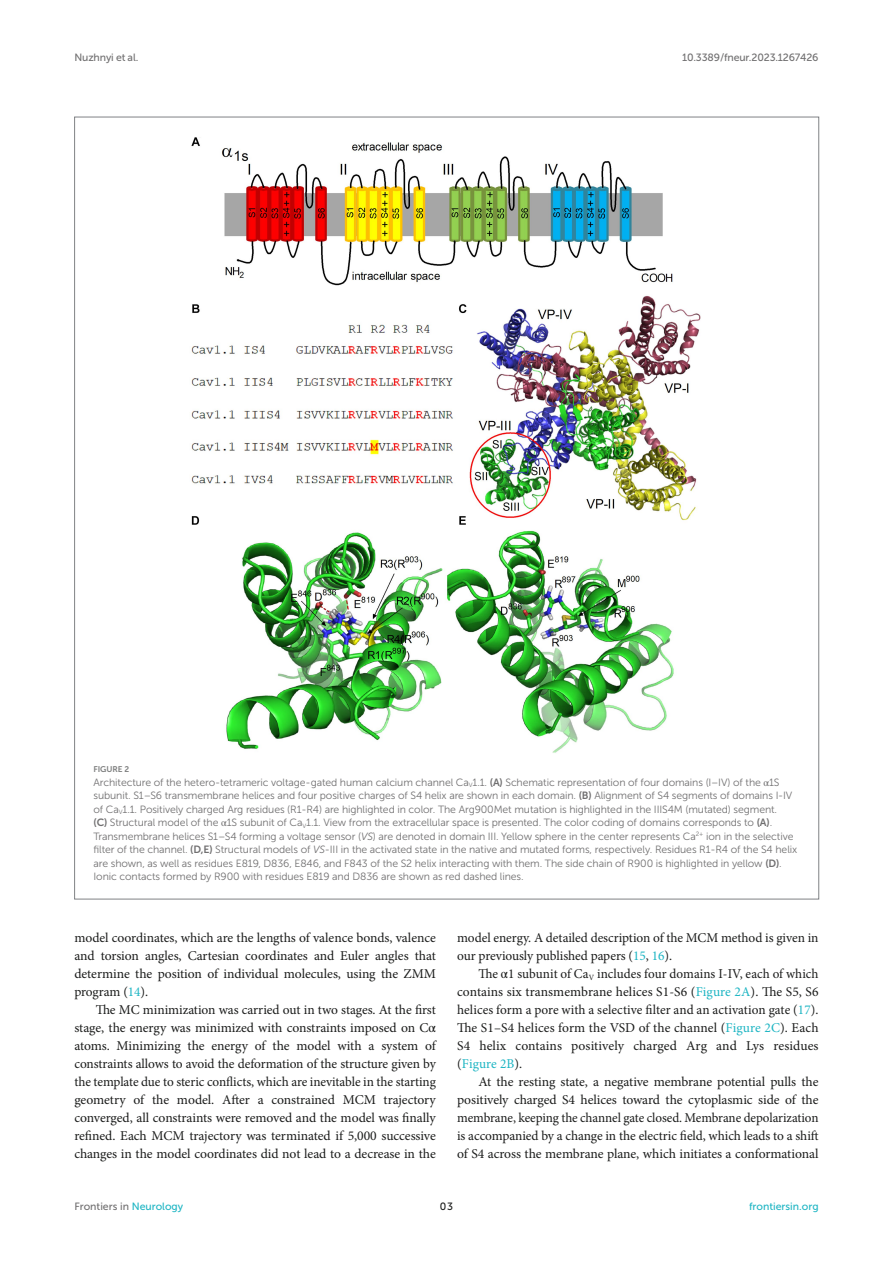
<style>
.page{position:relative;width:893px;height:1263px;background:#fff}
.page>*{position:absolute;margin:0;border:0;box-sizing:border-box;transform-origin:0 0}
.TEXT{font:13.5px/18px "Minion Pro";letter-spacing:-.005em;color:#1b1c1b;text-align:justify}
.FIG_LEG{font:10.5px/13.5px "Museo Sans 300";letter-spacing:-.01em;color:#706f70}
.t1{font:10.5px "Museo Sans 500";letter-spacing:-.015em;color:#706f70}
.t2{font:10.5px "Museo Sans 500";color:#1db5c3}
.t3{font:10.5px "Museo Sans 500";color:#1b1c1b}
.FIG_HD{font:8.25px "Museo Sans 700";letter-spacing:-.01em;color:#7e7f7f}
.s1{font-family:"Museo Sans 700"}
.s2{font-family:"STIX General"}
.s3{font-style:italic}
.s4{color:#1db5c3}
</style>
<div class="page">
<img style="left:191px;top:137px;width:510px;height:616px">
<p class="t1" style="left:74px;top:51px;width:65px">Nuzhnyi et al.</p>
<p class="t1" style="left:682px;top:51px;width:138px">10.3389/fneur.2023.1267426</p>
<p class="FIG_HD" style="left:94px;top:765px;width:37px">FIGURE 2</p>
<p class="FIG_LEG" style="left:94px;top:775px;width:705px">Architecture of the hetero-tetrameric voltage-gated human calcium channel Ca<sub>V</sub>1.1. <span class="s1">(A)</span> Schematic representation of four domains (I–IV) of the <span class="s2">α</span>1S subunit. S1–S6 transmembrane helices and four positive charges of S4 helix are shown in each domain. <span class="s1">(B)</span> Alignment of S4 segments of domains I-IV of Ca<sub>V</sub>1.1. Positively charged Arg residues (R1-R4) are highlighted in color. The Arg900Met mutation is highlighted in the IIIS4M (mutated) segment.<br><span class="s1">(C)</span> Structural model of the <span class="s2">α</span>1S subunit of Ca<sub>V</sub>1.1. View from the extracellular space is presented. The color coding of domains corresponds to <span class="s1">(A)</span>.<br>Transmembrane helices S1–S4 forming a voltage sensor (<span class="s3">VS</span>) are denoted in domain III. Yellow sphere in the center represents Ca<sup>2+</sup> ion in the selective filter of the channel. <span class="s1">(D,E)</span> Structural models of <span class="s3">VS</span>-III in the activated state in the native and mutated forms, respectively. Residues R1-R4 of the S4 helix are shown, as well as residues E819, D836, E846, and F843 of the S2 helix interacting with them. The side chain of R900 is highlighted in yellow <span class="s1">(D)</span>.<br>Ionic contacts formed by R900 with residues E819 and D836 are shown as red dashed lines.</p>
<p class="TEXT" style="left:74px;top:929px;width:363px">model coordinates, which are the lengths of valence bonds, valence and torsion angles, Cartesian coordinates and Euler angles that determine the position of individual molecules, using the ZMM program (<span class="s4">14</span>).</p>
<p class="TEXT" style="left:74px;top:1001px;width:363px;text-indent:21px">The MC minimization was carried out in two stages. At the first stage, the energy was minimized with constraints imposed on C<span class="s2">α </span>atoms. Minimizing the energy of the model with a system of constraints allows to avoid the deformation of the structure given by the template due to steric conflicts, which are inevitable in the starting geometry of the model. After a constrained MCM trajectory converged, all constraints were removed and the model was finally refined. Each MCM trajectory was terminated if 5,000 successive changes in the model coordinates did not lead to a decrease in the</p>
<p class="TEXT" style="left:457px;top:929px;width:363px">model energy. A detailed description of the MCM method is given in our previously published papers (<span class="s4">15</span>, <span class="s4">16</span>).</p>
<p class="TEXT" style="left:457px;top:965px;width:363px;text-indent:21px">The <span class="s2">α</span>1 subunit of Ca<sub>V</sub> includes four domains I-IV, each of which contains six transmembrane helices S1-S6 (<span class="s4">Figure 2A</span>). The S5, S6 helices form a pore with a selective filter and an activation gate (<span class="s4">17</span>).<br>The S1–S4 helices form the VSD of the channel (<span class="s4">Figure 2C</span>). Each S4 helix contains positively charged Arg and Lys residues (<span class="s4">Figure 2B</span>).</p>
<p class="TEXT" style="left:457px;top:1073px;width:363px;text-indent:21px">At the resting state, a negative membrane potential pulls the positively charged S4 helices toward the cytoplasmic side of the membrane, keeping the channel gate closed. Membrane depolarization is accompanied by a change in the electric field, which leads to a shift of S4 across the membrane plane, which initiates a conformational</p>
<p class="t1" style="left:74px;top:1200px;width:110px">Frontiers in <span class="s4">Neurology</span></p>
<p class="t3" style="left:440px;top:1200px;width:15px">03</p>
<p class="t2" style="left:749px;top:1200px;width:71px">frontiersin.org</p>
</div>
